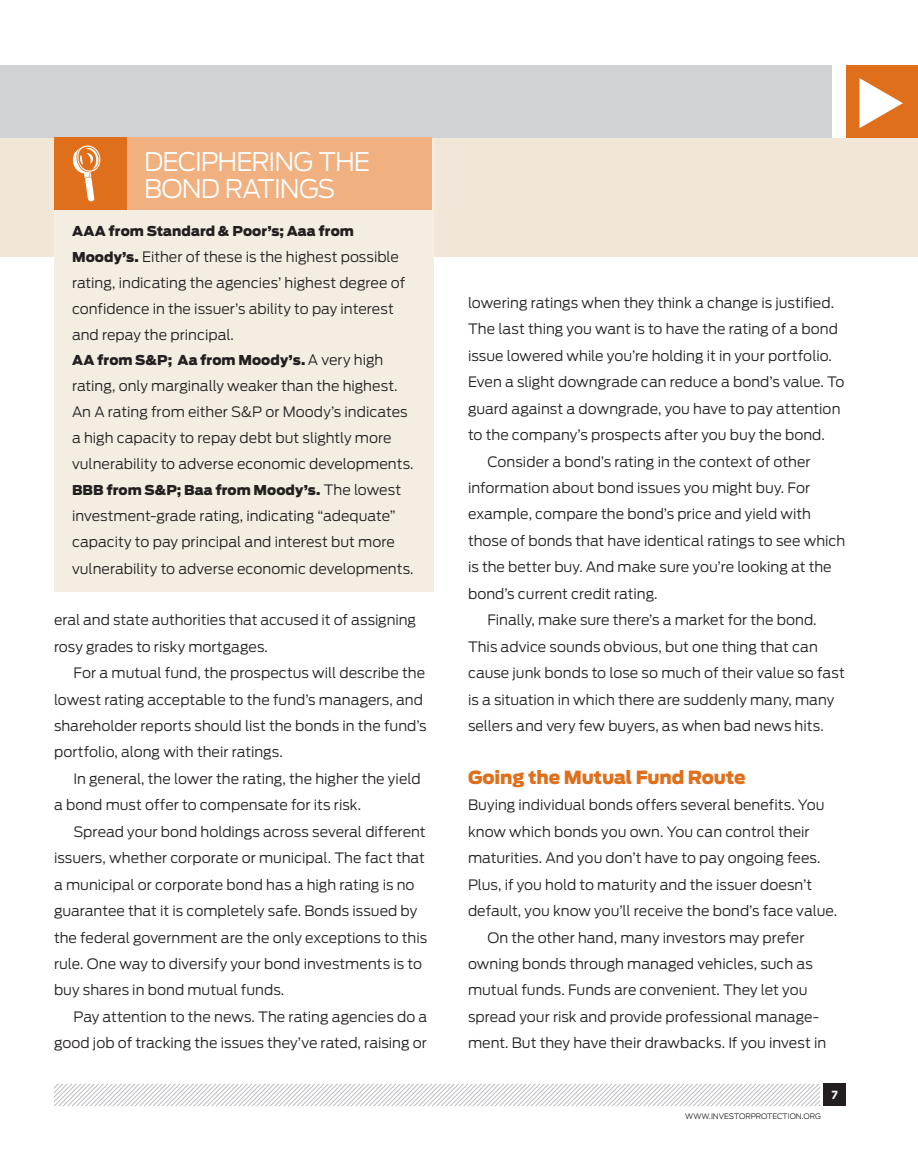
<style>
.page{position:relative;width:918px;height:1175px;background:#fff}
.page>*{position:absolute;margin:0;border:0;box-sizing:border-box;transform-origin:0 0}
.t1{font:300 25.5px/27px "Antenna";letter-spacing:-.035em;color:#fff}
.Orange_Subhead{font:900 18px "Antenna";letter-spacing:-.01em;color:#e06f1c}
.BODY_TEXT-indent{font:300 14.25px/26.4px "Antenna";color:#231f20}
.BODY_TEXT-No_indent{font:300 14.25px/26.4px "Antenna";color:#231f20}
.BODY_TEXT-No_indent-2{font:900 13.5px "Antenna";letter-spacing:.005em;color:#231f20}
.t2{font:10.5px "Retina Micro D10";color:#fff}
.t3{font:300 7.5px "Antenna";letter-spacing:-.005em;color:#231f20}
.s1{font-weight:900;font-size:13.5px}
.s2{font-weight:300;font-size:14.25px}
</style>
<div class="page">
<div style="left:823px;top:1083px;width:23px;height:23px;background:#231f20"></div>
<svg style="left:54px;top:1083px;width:767px;height:24px"></svg>
<div style="left:0;top:66px;width:832px;height:72px;background:#d1d2d4"></div>
<div style="left:846px;top:66px;width:72px;height:72px;background:#e06f1c"></div>
<svg style="left:859px;top:78px;width:44px;height:50px"></svg>
<div style="left:0;top:138px;width:918px;height:118px;background:#f2e6d8"></div>
<div style="left:54px;top:139px;width:379px;height:453px;background:#f4eee2"></div>
<div style="left:54px;top:138px;width:378px;height:72px;background:#f1b07f"></div>
<div style="left:54px;top:138px;width:72px;height:72px;background:#e06f1c"></div>
<p class="t1" style="left:144px;top:148px;width:228px">DECIPHERING THE<br>BOND RATINGS</p>
<p class="BODY_TEXT-No_indent-2" style="left:72px;top:223px;width:283px">AAA from Standard &amp; Poor’s; Aaa from</p>
<p class="BODY_TEXT-No_indent" style="left:72px;top:243px;width:335px;line-height:26px"><span class="s1">Moody’s.</span> Either of these is the highest possible rating, indicating the agencies’ highest degree of</p>
<p class="BODY_TEXT-No_indent" style="left:72px;top:295px;width:323px;line-height:26px">confidence in the issuer’s ability to pay interest and repay the principal.</p>
<p class="BODY_TEXT-No_indent-2" style="left:72px;top:352px;width:313px">AA from S&amp;P; Aa from Moody’s. <span class="s2">A very high</span></p>
<p class="BODY_TEXT-No_indent" style="left:72px;top:373px;width:327px">rating, only marginally weaker than the highest.</p>
<p class="BODY_TEXT-No_indent" style="left:72px;top:399px;width:343px;line-height:26px">An A rating from either S&amp;P or Moody’s indicates a high capacity to repay debt but slightly more vulnerability to adverse economic developments.</p>
<p class="BODY_TEXT-No_indent-2" style="left:72px;top:482px;width:331px">BBB from S&amp;P; Baa from Moody’s. <span class="s2">The lowest</span></p>
<p class="BODY_TEXT-No_indent" style="left:72px;top:503px;width:343px">investment-grade rating, indicating “adequate” capacity to pay principal and interest but more vulnerability to adverse economic developments.</p>
<p class="BODY_TEXT-indent" style="left:54px;top:607px;width:364px">eral and state authorities that accused it of assigning rosy grades to risky mortgages.</p>
<p class="BODY_TEXT-indent" style="left:54px;top:659px;width:374px;text-indent:20px">For a mutual fund, the prospectus will describe the lowest rating acceptable to the fund’s managers, and shareholder reports should list the bonds in the fund’s portfolio, along with their ratings.</p>
<p class="BODY_TEXT-indent" style="left:54px;top:765px;width:368px;text-indent:20px">In general, the lower the rating, the higher the yield a bond must offer to compensate for its risk.</p>
<p class="BODY_TEXT-indent" style="left:54px;top:818px;width:375px;text-indent:20px">Spread your bond holdings across several different issuers, whether corporate or municipal. The fact that a municipal or corporate bond has a high rating is no guarantee that it is completely safe. Bonds issued by the federal government are the only exceptions to this rule. One way to diversify your bond investments is to buy shares in bond mutual funds.</p>
<p class="BODY_TEXT-indent" style="left:54px;top:1003px;width:375px;text-align:right">Pay attention to the news. The rating agencies do a good job of tracking the issues they’ve rated, raising or</p>
<p class="BODY_TEXT-indent" style="left:468px;top:289px;width:378px">lowering ratings when they think a change is justified.<br>The last thing you want is to have the rating of a bond issue lowered while you’re holding it in your portfolio.<br>Even a slight downgrade can reduce a bond’s value. To guard against a downgrade, you have to pay attention to the company’s prospects after you buy the bond.</p>
<p class="BODY_TEXT-indent" style="left:468px;top:448px;width:379px;text-indent:20px">Consider a bond’s rating in the context of other information about bond issues you might buy. For example, compare the bond’s price and yield with those of bonds that have identical ratings to see which is the better buy. And make sure you’re looking at the bond’s current credit rating.</p>
<p class="BODY_TEXT-indent" style="left:468px;top:607px;width:378px;text-indent:20px">Finally, make sure there’s a market for the bond.<br>This advice sounds obvious, but one thing that can cause junk bonds to lose so much of their value so fast is a situation in which there are suddenly many, many sellers and very few buyers, as when bad news hits.</p>
<p class="Orange_Subhead" style="left:468px;top:766px;width:279px">Going the Mutual Fund Route</p>
<p class="BODY_TEXT-No_indent" style="left:468px;top:792px;width:371px">Buying individual bonds offers several benefits. You know which bonds you own. You can control their maturities. And you don’t have to pay ongoing fees.<br>Plus, if you hold to maturity and the issuer doesn’t default, you know you’ll receive the bond’s face value.</p>
<p class="BODY_TEXT-indent" style="left:468px;top:924px;width:360px;text-indent:20px">On the other hand, many investors may prefer owning bonds through managed vehicles, such as mutual funds. Funds are convenient. They let you spread your risk and provide professional manage&shy;ment. But they have their drawbacks. If you invest in</p>
<p class="t3" style="left:685px;top:1111px;width:137px">WWW.INVESTORPROTECTION.ORG</p>
<p class="t2" style="left:831px;top:1088px;width:8px">7</p>
</div>
